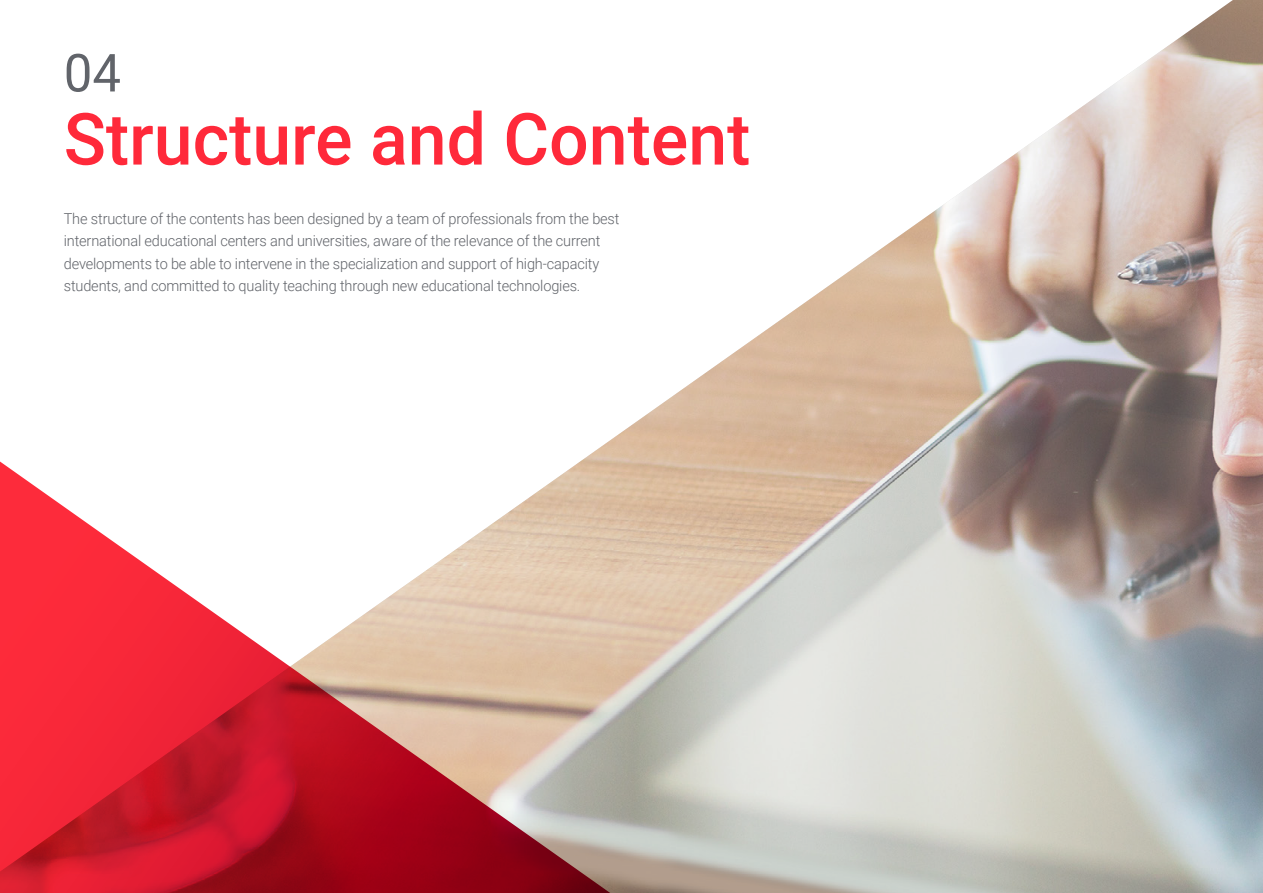
<style>
.page{position:relative;width:1263px;height:893px;background:#fff}
.page>*{position:absolute;margin:0;border:0;box-sizing:border-box;transform-origin:0 0}
.t1{font:500 72px "Roboto";color:#ff293a}
.t2{font:52.5px "Roboto";color:#61646a}
.t3{font:300 15px/22.5px "Roboto";letter-spacing:-.01em;color:#61646a}
</style>
<div class="page">
<img style="left:602px;top:0;width:661px;height:893px">
<svg style="left:0;top:446px;width:640px;height:447px"></svg>
<h2 class="t2" style="left:64px;top:36px;width:59px">04</h2>
<h1 class="t1" style="left:64px;top:89px;width:688px">Structure and Content</h1>
<p class="t3" style="left:64px;top:207px;width:557px">The structure of the contents has been designed by a team of professionals from the best international educational centers and universities, aware of the relevance of the current developments to be able to intervene in the specialization and support of high-capacity students, and committed to quality teaching through new educational technologies.</p>
</div>
